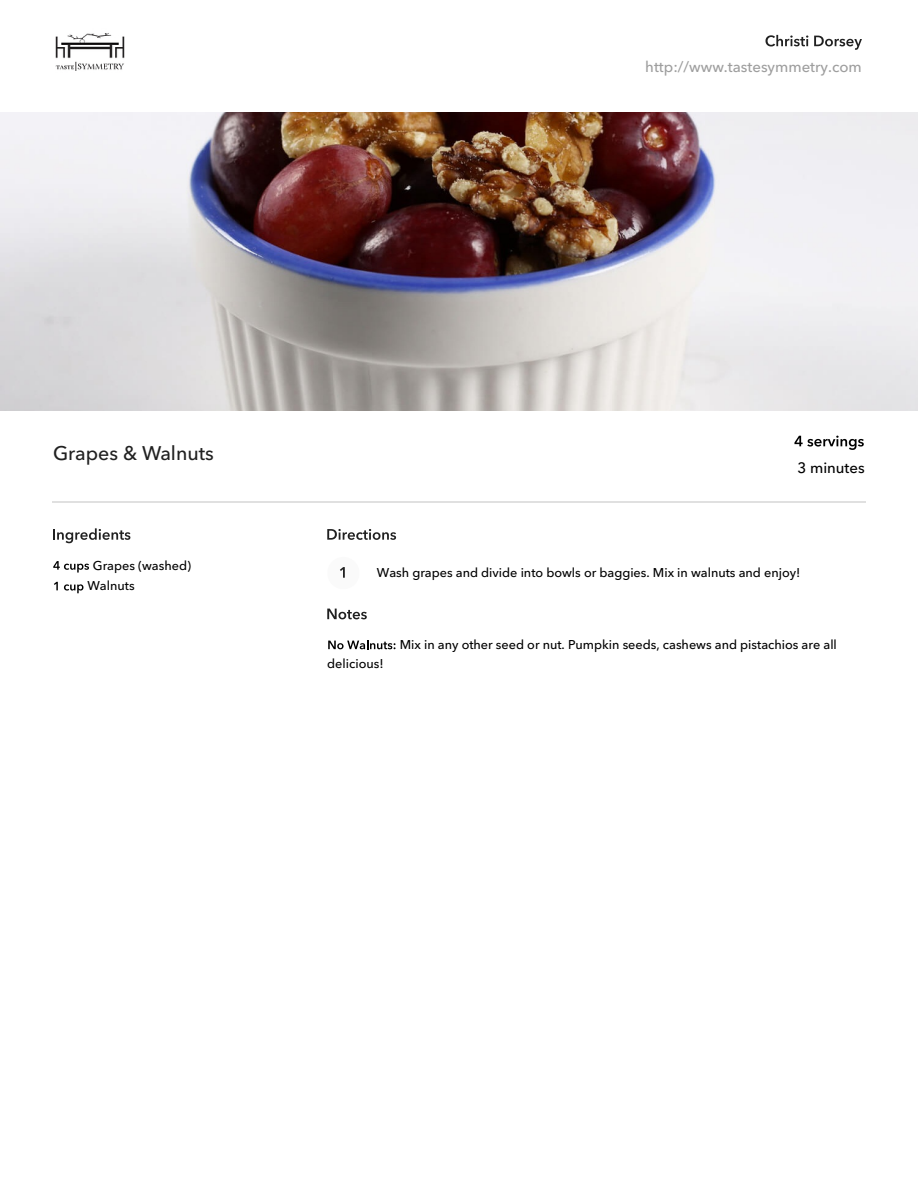
<style>
.page{position:relative;width:918px;height:1188px;background:#fff}
.page>*{position:absolute;margin:0;border:0;box-sizing:border-box;transform-origin:0 0}
.t1{font:500 19.65px "Avenir Next LT Pro";letter-spacing:.005em;color:#212121}
.t2{font:500 15px "Avenir Next LT Pro";letter-spacing:.005em;color:#9e9e9e}
.t3{font:500 15px "Avenir Next LT Pro";letter-spacing:.005em;color:#000}
.t4{font:500 12.75px/20.7px "Avenir Next LT Pro";letter-spacing:.005em;color:#000}
</style>
<div class="page">
<img style="left:0;top:112px;width:917px;height:299px">
<hr style="left:52px;top:502px;width:813px;height:1px;background:#e0e0e0">
<svg style="left:794px;top:436px;width:70px;height:14px"></svg>
<svg style="left:53px;top:528px;width:77px;height:15px"></svg>
<svg style="left:53px;top:561px;width:36px;height:12px"></svg>
<svg style="left:54px;top:582px;width:4px;height:8px"></svg>
<svg style="left:64px;top:584px;width:19px;height:9px"></svg>
<svg style="left:327px;top:529px;width:69px;height:11px"></svg>
<svg style="left:327px;top:609px;width:40px;height:10px"></svg>
<svg style="left:328px;top:640px;width:68px;height:9px"></svg>
<svg style="left:340px;top:567px;width:5px;height:11px"></svg>
<img style="left:55px;top:33px;width:69px;height:38px">
<svg style="left:766px;top:35px;width:42px;height:11px"></svg>
<svg style="left:814px;top:36px;width:48px;height:14px"></svg>
<p class="t2" style="left:645px;top:60px;width:218px">http://www.tastesymmetry.com</p>
<h1 class="t1" style="left:53px;top:445px;width:162px">Grapes &amp; Walnuts</h1>
<p class="t4" style="left:87px;top:556px;width:105px;text-indent:5px">Grapes (washed)<br>Walnuts</p>
<p class="t3" style="left:797px;top:462px;width:69px">3 minutes</p>
<p class="t4" style="left:377px;top:563px;width:425px">Wash grapes and divide into bowls or baggies. Mix in walnuts and enjoy!</p>
<p class="t4" style="left:327px;top:654px;width:58px">delicious!</p>
<p class="t4" style="left:400px;top:636px;width:439px">Mix in any other seed or nut. Pumpkin seeds, cashews and pistachios are all</p>
</div>
